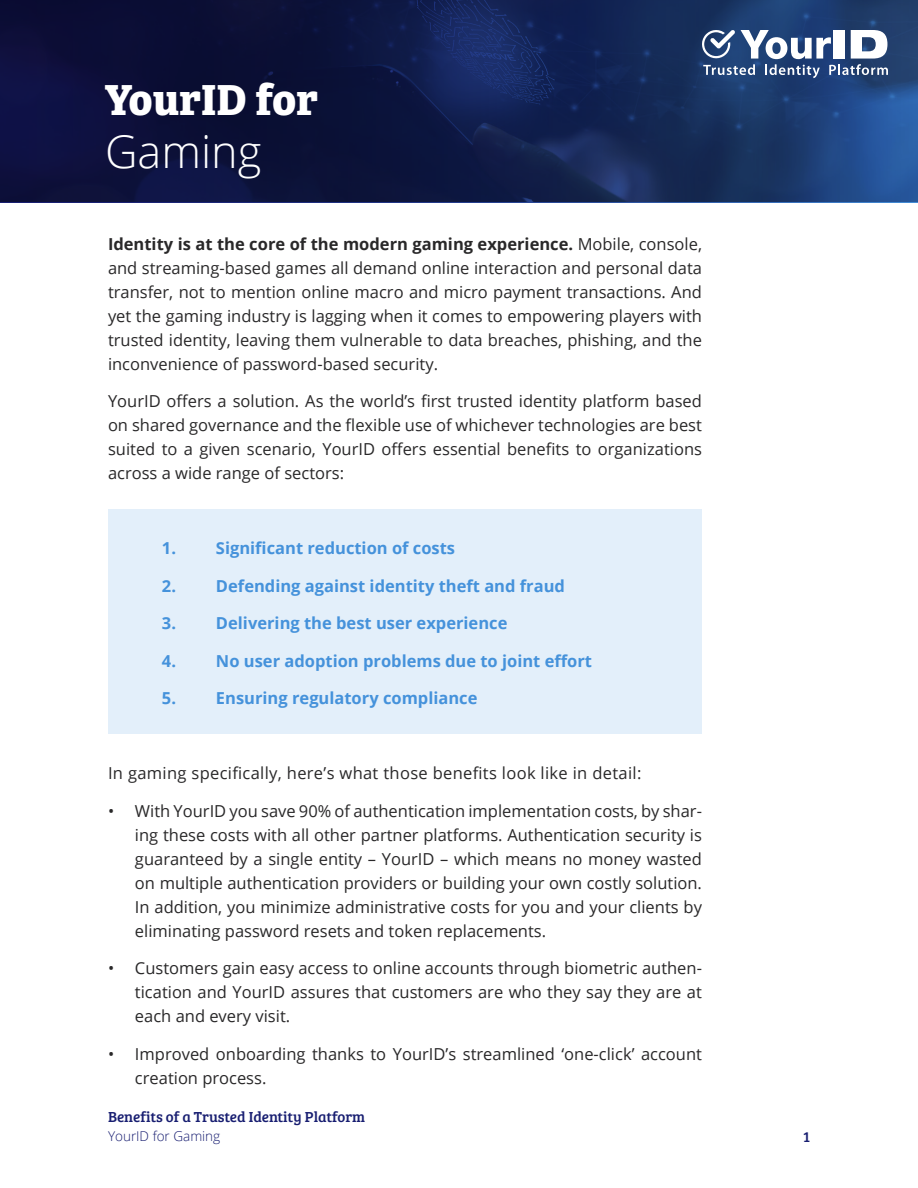
<style>
.page{position:relative;width:918px;height:1188px;background:#fff}
.page>*{position:absolute;margin:0;border:0;box-sizing:border-box;transform-origin:0 0}
.t1{font:700 45px "Bree Serif";color:#fff}
.t2{font:300 45px "Open Sans";color:#fff}
.t3{font:16.5px/24px "Open Sans";color:#292829;text-align:justify}
.t4{font:700 16.5px "Open Sans";color:#4592db}
.t5{font:16.5px "Open Sans";letter-spacing:.02em;color:#292829}
.t6{font:15px "Bree Serif";color:#181e71}
.t7{font:300 13.5px "Open Sans";color:#181e71}
.s1{font-weight:700}
</style>
<div class="page">
<img style="left:0;top:0;width:918px;height:202px">
<div style="left:108px;top:510px;width:594px;height:224px;background:#e3effa"></div>
<svg style="left:700px;top:28px;width:188px;height:50px"></svg>
<h1 class="t1" style="left:105px;top:64px;width:215px">YourID for</h1>
<h1 class="t2" style="left:105px;top:121px;width:158px">Gaming</h1>
<p class="t3" style="left:108px;top:231px;width:596px"><span class="s1">Identity is at the core of the modern gaming experience.</span> Mobile, console, and streaming-based games all demand online interaction and personal data transfer, not to mention online macro and micro payment transactions. And yet the gaming industry is lagging when it comes to empowering players with trusted identity, leaving them vulnerable to data breaches, phishing, and the inconvenience of password-based security.</p>
<p class="t3" style="left:108px;top:389px;width:596px">YourID offers a solution. As the world’s first trusted identity platform based on shared governance and the flexible use of whichever technologies are best suited to a given scenario, YourID offers essential benefits to organizations across a wide range of sectors:</p>
<p class="t4" style="left:162px;top:537px;width:16px">1.</p>
<p class="t4" style="left:216px;top:537px;width:241px">Significant reduction of costs</p>
<p class="t4" style="left:162px;top:574px;width:16px">2.</p>
<p class="t4" style="left:216px;top:574px;width:351px">Defending against identity theft and fraud</p>
<p class="t4" style="left:162px;top:612px;width:16px">3.</p>
<p class="t4" style="left:216px;top:612px;width:293px">Delivering the best user experience</p>
<p class="t4" style="left:162px;top:649px;width:16px">4.</p>
<p class="t4" style="left:216px;top:649px;width:378px">No user adoption problems due to joint effort</p>
<p class="t4" style="left:162px;top:687px;width:16px">5.</p>
<p class="t4" style="left:216px;top:687px;width:263px">Ensuring regulatory compliance</p>
<p class="t5" style="left:108px;top:762px;width:535px">In gaming specifically, here’s what those benefits look like in detail:</p>
<p class="t3" style="left:135px;top:798px;width:569px;text-indent:-27px">• With YourID you save 90% of authentication implementation costs, by shar&shy;ing these costs with all other partner platforms. Authentication security is guaranteed by a single entity – YourID – which means no money wasted on multiple authentication providers or building your own costly solution.<br>In addition, you minimize administrative costs for you and your clients by eliminating password resets and token replacements.</p>
<p class="t3" style="left:135px;top:956px;width:569px;text-indent:-27px">• Customers gain easy access to online accounts through biometric authen&shy;tication and YourID assures that customers are who they say they are at each and every visit.</p>
<p class="t3" style="left:135px;top:1041px;width:569px;text-indent:-27px">• Improved onboarding thanks to YourID’s streamlined ‘one-click’ account creation process.</p>
<p class="t6" style="left:108px;top:1106px;width:259px">Benefits of a Trusted Identity Platform</p>
<p class="t7" style="left:108px;top:1127px;width:114px">YourID for Gaming</p>
<p class="t6" style="left:803px;top:1126px;width:8px">1</p>
</div>
